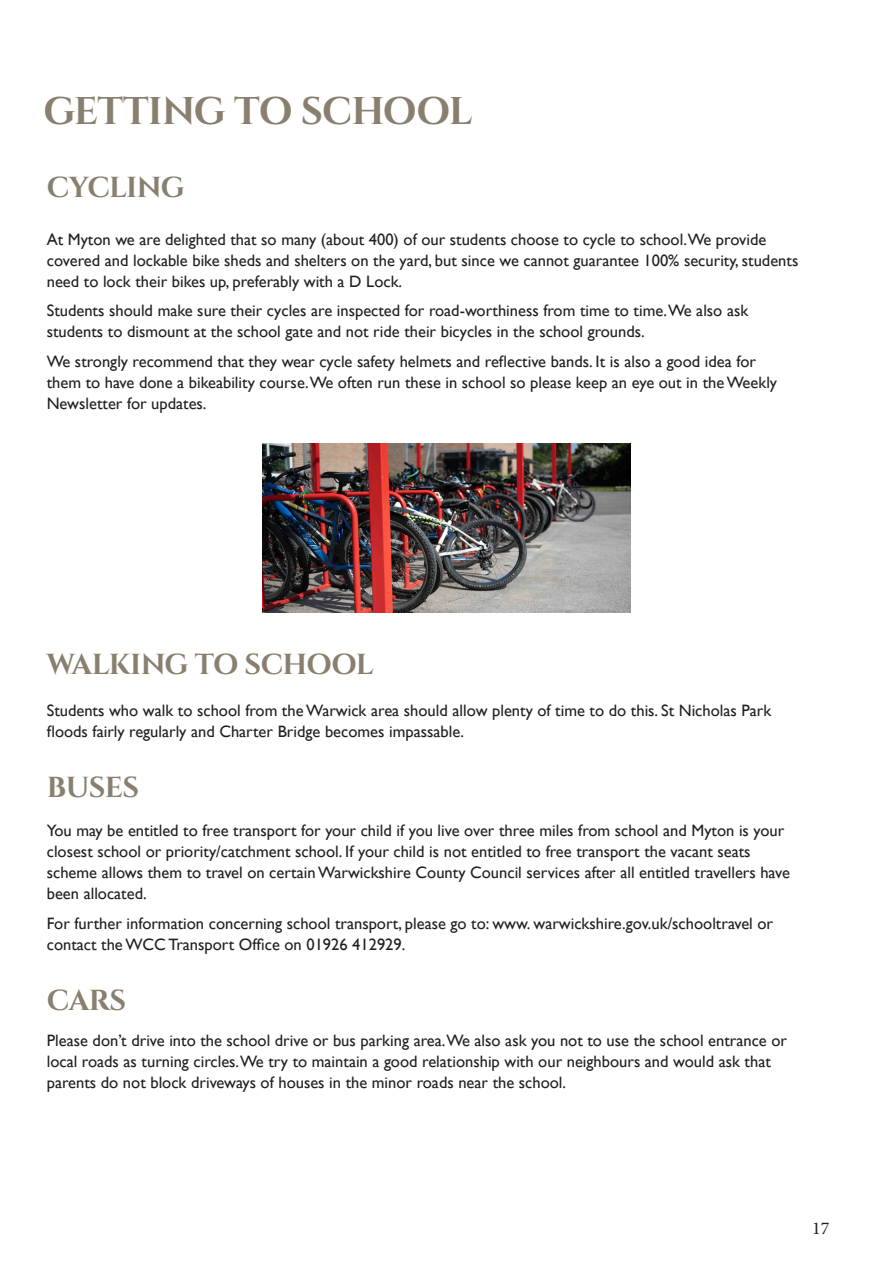
<style>
.page{position:relative;width:893px;height:1263px;background:#fff}
.page>*{position:absolute;margin:0;border:0;box-sizing:border-box;transform-origin:0 0}
.t1{font:700 38.55px "Cinzel";letter-spacing:-.02em;color:#887f6f}
.t2{font:700 28.95px "Cinzel";letter-spacing:-.025em;color:#887f6f}
.t3{font:18px "Minion Pro";color:#231f20}
.t4{font:16.5px/21px "Gill Sans";color:#231f20}
</style>
<div class="page">
<img style="left:263px;top:443px;width:367px;height:169px">
<p class="t1" style="left:43px;top:88px;width:430px">GETTING TO SCHOOL</p>
<p class="t2" style="left:47px;top:170px;width:140px">CYCLING</p>
<p class="t4" style="left:47px;top:229px;width:753px">At Myton we are delighted that so many (about 400) of our students choose to cycle to school.We provide covered and lockable bike sheds and shelters on the yard, but since we cannot guarantee 100% security, students need to lock their bikes up, preferably with a D Lock.</p>
<p class="t4" style="left:47px;top:301px;width:703px">Students should make sure their cycles are inspected for road-worthiness from time to time.We also ask students to dismount at the school gate and not ride their bicycles in the school grounds.</p>
<p class="t4" style="left:47px;top:351px;width:732px">We strongly recommend that they wear cycle safety helmets and reflective bands. It is also a good idea for them to have done a bikeability course.We often run these in school so please keep an eye out in the Weekly<br>Newsletter for updates.</p>
<p class="t2" style="left:47px;top:646px;width:328px">WALKING TO SCHOOL</p>
<p class="t4" style="left:47px;top:700px;width:726px">Students who walk to school from the Warwick area should allow plenty of time to do this. St Nicholas Park floods fairly regularly and Charter Bridge becomes impassable.</p>
<p class="t2" style="left:47px;top:770px;width:94px">BUSES</p>
<p class="t4" style="left:47px;top:820px;width:745px">You may be entitled to free transport for your child if you live over three miles from school and Myton is your closest school or priority/catchment school. If your child is not entitled to free transport the vacant seats scheme allows them to travel on certain Warwickshire County Council services after all entitled travellers have been allocated.</p>
<p class="t4" style="left:47px;top:913px;width:728px">For further information concerning school transport, please go to: www. warwickshire.gov.uk/schooltravel or contact the WCC Transport Office on 01926 412929.</p>
<p class="t2" style="left:47px;top:982px;width:81px">CARS</p>
<p class="t4" style="left:47px;top:1030px;width:742px">Please don’t drive into the school drive or bus parking area.We also ask you not to use the school entrance or local roads as turning circles.We try to maintain a good relationship with our neighbours and would ask that parents do not block driveways of houses in the minor roads near the school.</p>
<p class="t3" style="left:812px;top:1216px;width:19px">17</p>
</div>
